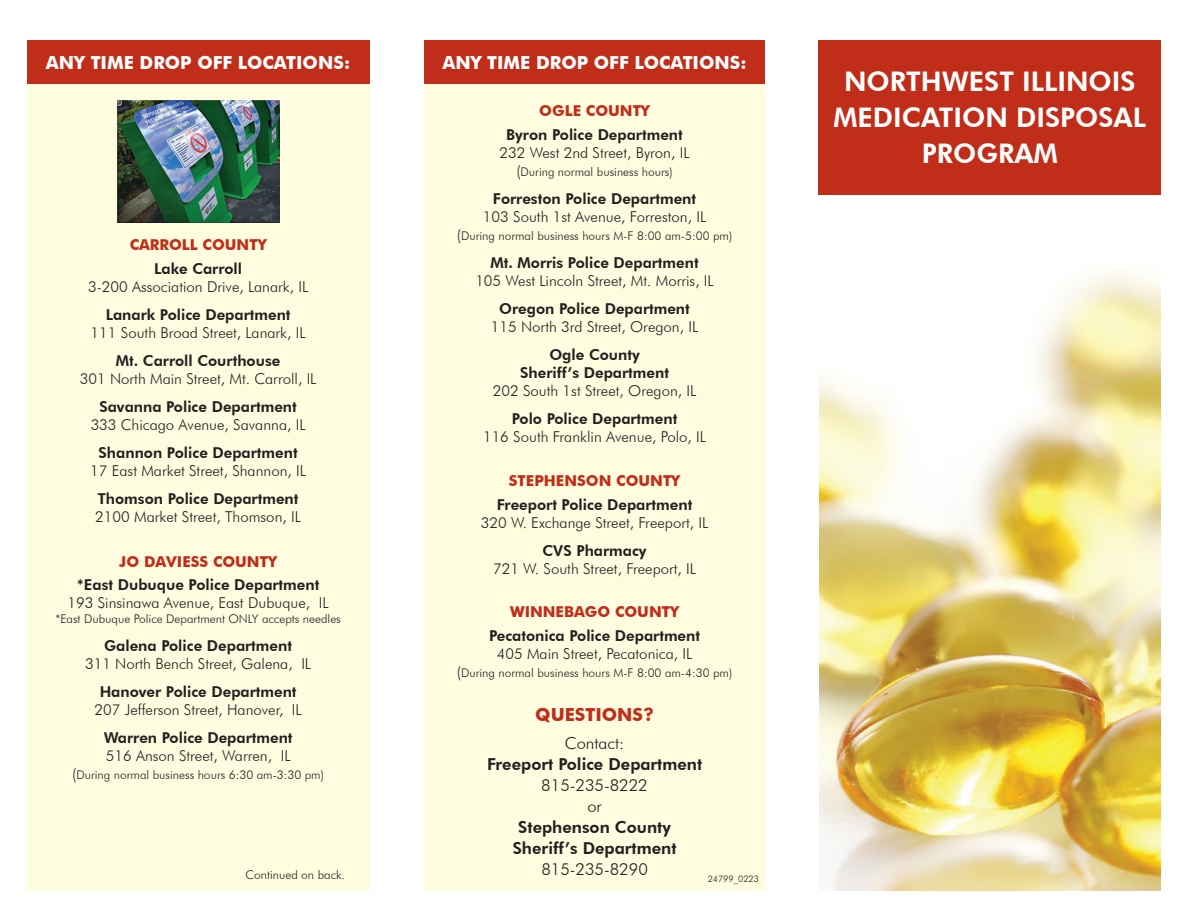
<style>
.page{position:relative;width:1188px;height:918px;background:#fff}
.page>*{position:absolute;margin:0;border:0;box-sizing:border-box;transform-origin:0 0}
.t1{font:800 27px/36px "Futura BT";color:#fff;text-align:center}
.t2{font:700 18px "Futura BT";color:#fff}
.t3{font:700 18px "Futura BT";color:#c02d19}
.t4{font:800 16.5px/21px "Futura BT";color:#231f20;text-align:center}
.t5{font:300 16.5px/21px "Futura BT";color:#231f20;text-align:center}
.t6{font:300 15px "Futura BT";color:#231f20}
.t7{font:800 15px/18px "Futura BT";color:#231f20;text-align:center}
.t8{font:700 15px "Futura BT";color:#c02d19}
.t9{font:300 12px "Futura BT";color:#231f20}
.t10{font:300 9px "Futura BT";color:#231f20}
.s1{font-size:15px}
</style>
<div class="page">
<div style="left:424px;top:84px;width:341px;height:807px;background:#fffce0"></div>
<div style="left:27px;top:84px;width:342px;height:807px;background:#fffce0"></div>
<div style="left:819px;top:40px;width:342px;height:155px;background:#c02d19"></div>
<img style="left:819px;top:270px;width:342px;height:621px">
<div style="left:27px;top:40px;width:342px;height:44px;background:#c02d19"></div>
<div style="left:424px;top:40px;width:341px;height:44px;background:#c02d19"></div>
<img style="left:118px;top:100px;width:162px;height:122px">
<p class="t2" style="left:46px;top:52px;width:306px">ANY TIME DROP OFF LOCATIONS:</p>
<p class="t2" style="left:442px;top:52px;width:306px">ANY TIME DROP OFF LOCATIONS:</p>
<p class="t8" style="left:130px;top:235px;width:138px">CARROLL COUNTY</p>
<p class="t7" style="left:154px;top:259px;width:90px">Lake Carroll</p>
<p class="t6" style="left:88px;top:277px;width:222px">3-200 Association Drive, Lanark, IL</p>
<p class="t7" style="left:106px;top:305px;width:186px">Lanark Police Department</p>
<p class="t6" style="left:91px;top:323px;width:217px">111 South Broad Street, Lanark, IL</p>
<p class="t7" style="left:116px;top:351px;width:166px">Mt. Carroll Courthouse</p>
<p class="t6" style="left:80px;top:369px;width:238px">301 North Main Street, Mt. Carroll, IL</p>
<p class="t7" style="left:99px;top:397px;width:199px">Savanna Police Department</p>
<p class="t6" style="left:91px;top:415px;width:216px">333 Chicago Avenue, Savanna, IL</p>
<p class="t7" style="left:99px;top:443px;width:201px">Shannon Police Department</p>
<p class="t6" style="left:90px;top:461px;width:217px">17 East Market Street, Shannon, IL</p>
<p class="t7" style="left:98px;top:489px;width:202px">Thomson Police Department</p>
<p class="t6" style="left:95px;top:507px;width:207px">2100 Market Street, Thomson, IL</p>
<p class="t8" style="left:119px;top:552px;width:159px">JO DAVIESS COUNTY</p>
<p class="t7" style="left:77px;top:576px;width:244px">*East Dubuque Police Department</p>
<p class="t6" style="left:68px;top:594px;width:263px">193 Sinsinawa Avenue, East Dubuque, IL</p>
<p class="t9" style="left:55px;top:612px;width:287px">*East Dubuque Police Department ONLY accepts needles</p>
<p class="t7" style="left:104px;top:637px;width:189px">Galena Police Department</p>
<p class="t6" style="left:85px;top:655px;width:228px">311 North Bench Street, Galena, IL</p>
<p class="t7" style="left:100px;top:683px;width:198px">Hanover Police Department</p>
<p class="t6" style="left:95px;top:701px;width:209px">207 Jefferson Street, Hanover, IL</p>
<p class="t7" style="left:104px;top:729px;width:190px">Warren Police Department</p>
<p class="t6" style="left:106px;top:747px;width:186px">516 Anson Street, Warren, IL</p>
<p class="t9" style="left:72px;top:768px;width:253px"><span class="s1">(</span>During normal business hours 6:30 am-3:30 pm)</p>
<p class="t9" style="left:246px;top:867px;width:101px">Continued on back.</p>
<p class="t8" style="left:539px;top:102px;width:112px">OGLE COUNTY</p>
<p class="t7" style="left:506px;top:126px;width:178px">Byron Police Department</p>
<p class="t6" style="left:500px;top:144px;width:191px">232 West 2nd Street, Byron, IL</p>
<p class="t9" style="left:516px;top:164px;width:158px"><span class="s1">(</span>During normal business hours)</p>
<p class="t7" style="left:493px;top:190px;width:205px">Forreston Police Department</p>
<p class="t6" style="left:483px;top:208px;width:225px">103 South 1st Avenue, Forreston, IL</p>
<p class="t9" style="left:457px;top:228px;width:277px"><span class="s1">(</span>During normal business hours M-F 8:00 am-5:00 pm)</p>
<p class="t7" style="left:490px;top:254px;width:210px">Mt. Morris Police Department</p>
<p class="t6" style="left:475px;top:272px;width:240px">105 West Lincoln Street, Mt. Morris, IL</p>
<p class="t7" style="left:499px;top:300px;width:192px">Oregon Police Department</p>
<p class="t6" style="left:491px;top:318px;width:209px">115 North 3rd Street, Oregon, IL</p>
<p class="t7" style="left:520px;top:346px;width:150px">Ogle County<br>Sheriff’s Department</p>
<p class="t6" style="left:493px;top:382px;width:205px">202 South 1st Street, Oregon, IL</p>
<p class="t7" style="left:512px;top:410px;width:167px">Polo Police Department</p>
<p class="t6" style="left:483px;top:428px;width:225px">116 South Franklin Avenue, Polo, IL</p>
<p class="t8" style="left:509px;top:471px;width:173px">STEPHENSON COUNTY</p>
<p class="t7" style="left:497px;top:495px;width:197px">Freeport Police Department</p>
<p class="t6" style="left:481px;top:513px;width:229px">320 W. Exchange Street, Freeport, IL</p>
<p class="t7" style="left:543px;top:541px;width:106px">CVS Pharmacy</p>
<p class="t6" style="left:493px;top:559px;width:205px">721 W. South Street, Freeport, IL</p>
<p class="t8" style="left:510px;top:603px;width:170px">WINNEBAGO COUNTY</p>
<p class="t7" style="left:489px;top:627px;width:213px">Pecatonica Police Department</p>
<p class="t6" style="left:497px;top:645px;width:197px">405 Main Street, Pecatonica, IL</p>
<p class="t9" style="left:457px;top:666px;width:277px"><span class="s1">(</span>During normal business hours M-F 8:00 am-4:30 pm)</p>
<p class="t3" style="left:535px;top:703px;width:120px">QUESTIONS?</p>
<p class="t5" style="left:565px;top:732px;width:61px">Contact:</p>
<p class="t4" style="left:487px;top:753px;width:217px">Freeport Police Department</p>
<p class="t5" style="left:541px;top:774px;width:108px">815-235-8222 or</p>
<p class="t4" style="left:513px;top:816px;width:165px">Stephenson County<br>Sheriff’s Department</p>
<p class="t5" style="left:541px;top:858px;width:108px">815-235-8290</p>
<p class="t10" style="left:708px;top:874px;width:53px">24799_0223</p>
<h1 class="t1" style="left:833px;top:63px;width:314px">NORTHWEST ILLINOIS<br>MEDICATION DISPOSAL<br>PROGRAM</h1>
</div>
